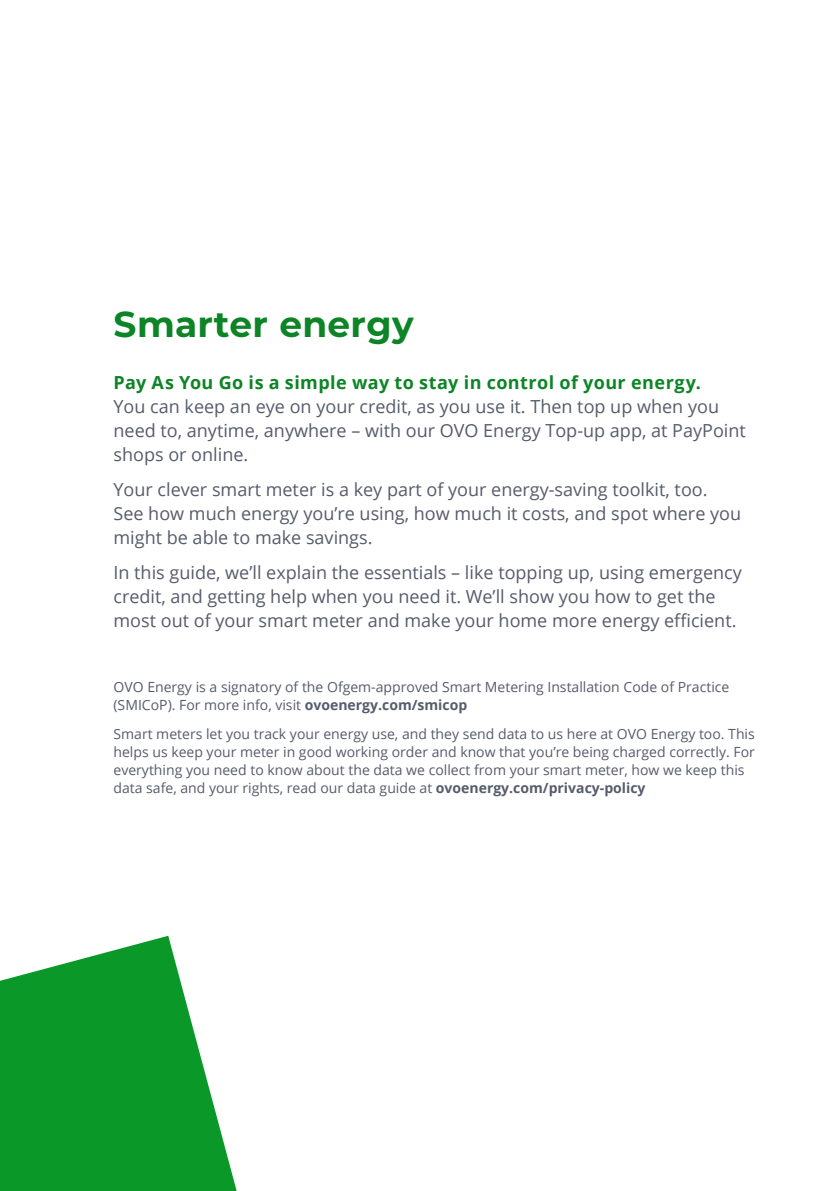
<style>
.page{position:relative;width:840px;height:1191px;background:#fff}
.page>*{position:absolute;margin:0;border:0;box-sizing:border-box;transform-origin:0 0}
.t1{font:700 36px "Montserrat";letter-spacing:.01em;color:#0d8426}
.t2{font:18px/24px "Open Sans";color:#555c6b}
.t3{font:700 18px "Open Sans";letter-spacing:.025em;color:#0d8426}
.t4{font:14px/18px "Open Sans";color:#555c6b}
.s1{font-weight:700}
</style>
<div class="page">
<svg style="left:0;top:935px;width:236px;height:256px;fill:#0a9828"></svg>
<h1 class="t1" style="left:113px;top:298px;width:301px">Smarter energy</h1>
<p class="t3" style="left:113px;top:369px;width:588px">Pay As You Go is a simple way to stay in control of your energy.</p>
<p class="t2" style="left:113px;top:393px;width:633px">You can keep an eye on your credit, as you use it. Then top up when you need to, anytime, anywhere – with our OVO Energy Top-up app, at PayPoint shops or online.</p>
<p class="t2" style="left:113px;top:477px;width:628px">Your clever smart meter is a key part of your energy-saving toolkit, too.<br>See how much energy you’re using, how much it costs, and spot where you might be able to make savings.</p>
<p class="t2" style="left:113px;top:560px;width:629px">In this guide, we’ll explain the essentials – like topping up, using emergency credit, and getting help when you need it. We’ll show you how to get the most out of your smart meter and make your home more energy efficient.</p>
<p class="t4" style="left:113px;top:677px;width:617px">OVO Energy is a signatory of the Ofgem-approved Smart Metering Installation Code of Practice (SMICoP). For more info, visit <span class="s1">ovoenergy.com/smicop</span></p>
<p class="t4" style="left:113px;top:725px;width:642px">Smart meters let you track your energy use, and they send data to us here at OVO Energy too. This helps us keep your meter in good working order and know that you’re being charged correctly. For everything you need to know about the data we collect from your smart meter, how we keep this data safe, and your rights, read our data guide at <span class="s1">ovoenergy.com/privacy-policy</span></p>
</div>
